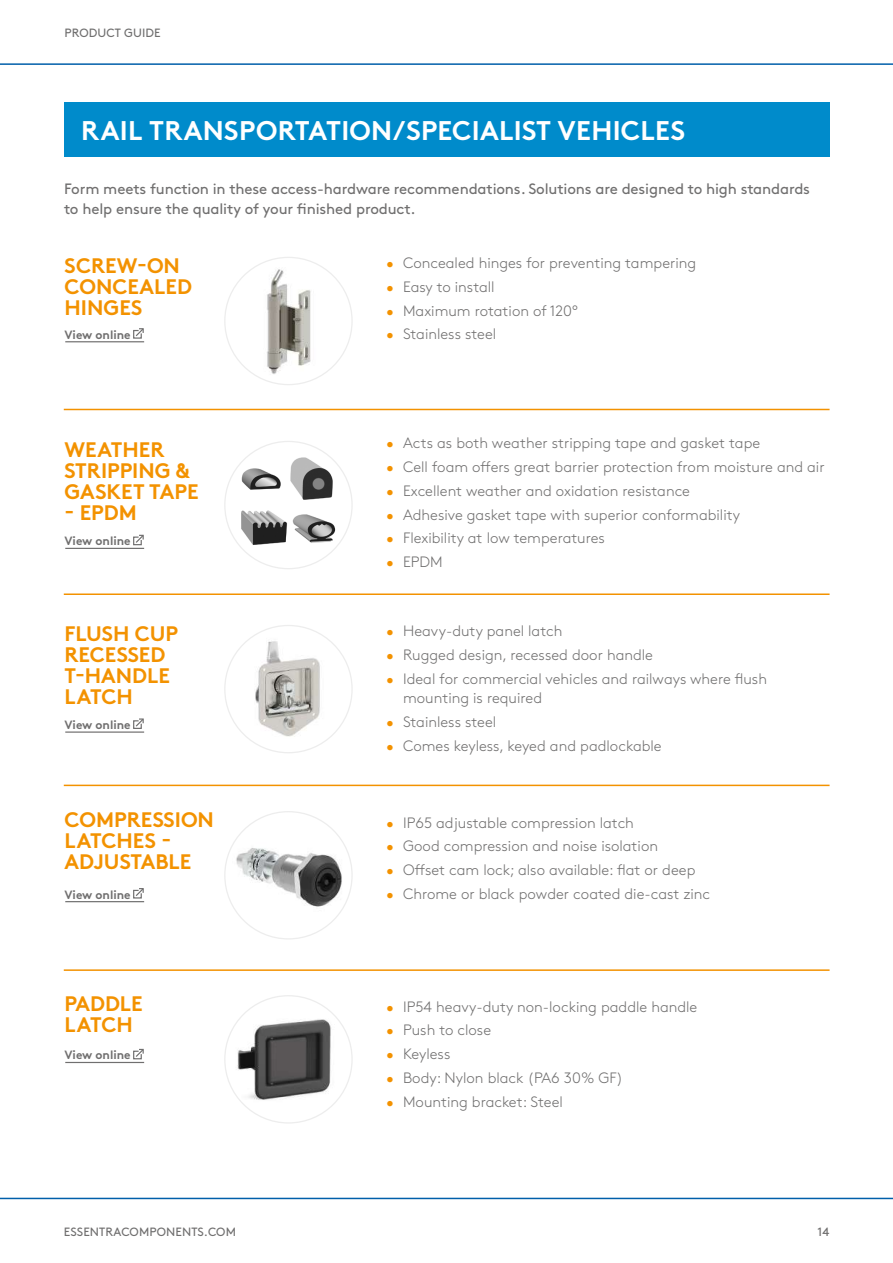
<style>
.page{position:relative;width:893px;height:1263px;background:#fff}
.page>*{position:absolute;margin:0;border:0;box-sizing:border-box;transform-origin:0 0}
.t1{font:700 27px "Brown Pro";letter-spacing:.01em;color:#fff}
.t2{font:700 21px/21px "Brown Pro";color:#f39200}
.t3{font:300 15px/19.5px "Brown Pro";color:#706f6f}
.t4{font:15px/19.5px "Brown Pro";letter-spacing:-.01em;color:#706f6f}
.t5{font:700 12px "Brown Pro";color:#706f6f}
.t6{font:12px "Brown Pro";letter-spacing:.01em;color:#706f6f}
.s1{color:#f39200}
</style>
<div class="page">
<hr style="left:0;top:1198px;width:893px;height:1px;background:#005faa">
<hr style="left:0;top:63px;width:893px;height:2px;background:#005faa">
<img style="left:234px;top:267px;width:108px;height:108px">
<img style="left:234px;top:452px;width:105px;height:106px">
<img style="left:237px;top:638px;width:100px;height:100px">
<img style="left:232px;top:819px;width:113px;height:112px">
<img style="left:225px;top:996px;width:127px;height:127px;border-radius:64px">
<div style="left:64px;top:102px;width:765px;height:55px;background:#008bcb"></div>
<svg style="left:133px;top:328px;width:11px;height:11px"></svg>
<hr style="left:65px;top:341px;width:79px;height:1px;background:#706f6f">
<svg style="left:133px;top:534px;width:11px;height:12px"></svg>
<hr style="left:65px;top:548px;width:79px;height:1px;background:#706f6f">
<svg style="left:133px;top:718px;width:11px;height:11px"></svg>
<hr style="left:65px;top:731px;width:79px;height:2px;background:#706f6f">
<svg style="left:133px;top:888px;width:11px;height:11px"></svg>
<hr style="left:65px;top:901px;width:79px;height:1px;background:#706f6f">
<svg style="left:133px;top:1048px;width:11px;height:12px"></svg>
<hr style="left:65px;top:1062px;width:79px;height:1px;background:#706f6f">
<hr style="left:64px;top:409px;width:766px;height:1px;background:#f39200">
<hr style="left:64px;top:785px;width:766px;height:1px;background:#f39200">
<hr style="left:64px;top:593px;width:766px;height:2px;background:#f39200">
<hr style="left:64px;top:969px;width:766px;height:2px;background:#f39200">
<p class="t6" style="left:65px;top:24px;width:98px">PRODUCT GUIDE</p>
<h1 class="t1" style="left:81px;top:108px;width:605px">RAIL TRANSPORTATION/SPECIALIST VEHICLES</h1>
<p class="t4" style="left:64px;top:178px;width:747px">Form meets function in these access-hardware recommendations. Solutions are designed to high standards to help ensure the quality of your finished product.</p>
<h2 class="t2" style="left:65px;top:252px;width:129px">SCREW-ON<br>CONCEALED<br>HINGES</h2>
<p class="t3" style="left:386px;top:252px;width:312px"><span class="s1">•</span> Concealed hinges for preventing tampering</p>
<p class="t3" style="left:386px;top:276px;width:110px"><span class="s1">•</span> Easy to install</p>
<p class="t3" style="left:386px;top:299px;width:193px"><span class="s1">•</span> Maximum rotation of 120°</p>
<p class="t5" style="left:64px;top:325px;width:68px">View online</p>
<p class="t3" style="left:386px;top:323px;width:112px"><span class="s1">•</span> Stainless steel</p>
<h2 class="t2" style="left:65px;top:436px;width:135px">WEATHER<br>STRIPPING &amp;<br>GASKET TAPE</h2>
<h2 class="t2" style="left:64px;top:499px;width:74px">- EPDM</h2>
<p class="t5" style="left:64px;top:531px;width:68px">View online</p>
<p class="t3" style="left:386px;top:432px;width:376px"><span class="s1">•</span> Acts as both weather stripping tape and gasket tape</p>
<p class="t3" style="left:386px;top:456px;width:440px"><span class="s1">•</span> Cell foam offers great barrier protection from moisture and air</p>
<p class="t3" style="left:386px;top:480px;width:305px"><span class="s1">•</span> Excellent weather and oxidation resistance</p>
<p class="t3" style="left:386px;top:504px;width:356px"><span class="s1">•</span> Adhesive gasket tape with superior conformability</p>
<p class="t3" style="left:386px;top:527px;width:220px"><span class="s1">•</span> Flexibility at low temperatures</p>
<p class="t3" style="left:386px;top:551px;width:58px"><span class="s1">•</span> EPDM</p>
<h2 class="t2" style="left:65px;top:620px;width:115px">FLUSH CUP<br>RECESSED<br>T-HANDLE<br>LATCH</h2>
<p class="t3" style="left:386px;top:620px;width:178px"><span class="s1">•</span> Heavy-duty panel latch</p>
<p class="t3" style="left:386px;top:644px;width:268px"><span class="s1">•</span> Rugged design, recessed door handle</p>
<p class="t3" style="left:403px;top:668px;width:365px;text-indent:-17px"><span class="s1">•</span> Ideal for commercial vehicles and railways where flush mounting is required</p>
<p class="t3" style="left:386px;top:711px;width:112px"><span class="s1">•</span> Stainless steel</p>
<p class="t3" style="left:386px;top:735px;width:277px"><span class="s1">•</span> Comes keyless, keyed and padlockable</p>
<p class="t5" style="left:64px;top:715px;width:68px">View online</p>
<h2 class="t2" style="left:65px;top:807px;width:151px">COMPRESSION<br>LATCHES -<br>ADJUSTABLE</h2>
<p class="t3" style="left:386px;top:811px;width:249px"><span class="s1">•</span> IP65 adjustable compression latch</p>
<p class="t3" style="left:386px;top:835px;width:274px"><span class="s1">•</span> Good compression and noise isolation</p>
<p class="t3" style="left:386px;top:859px;width:311px"><span class="s1">•</span> Offset cam lock; also available: flat or deep</p>
<p class="t5" style="left:64px;top:885px;width:68px">View online</p>
<p class="t3" style="left:386px;top:883px;width:326px"><span class="s1">•</span> Chrome or black powder coated die-cast zinc</p>
<h2 class="t2" style="left:65px;top:991px;width:80px">PADDLE<br>LATCH</h2>
<p class="t3" style="left:386px;top:996px;width:313px"><span class="s1">•</span> IP54 heavy-duty non-locking paddle handle</p>
<p class="t3" style="left:386px;top:1019px;width:107px"><span class="s1">•</span> Push to close</p>
<p class="t3" style="left:386px;top:1043px;width:66px"><span class="s1">•</span> Keyless</p>
<p class="t3" style="left:386px;top:1067px;width:239px"><span class="s1">•</span> Body: Nylon black (PA6 30% GF)</p>
<p class="t3" style="left:386px;top:1091px;width:178px"><span class="s1">•</span> Mounting bracket: Steel</p>
<p class="t5" style="left:64px;top:1045px;width:68px">View online</p>
<p class="t6" style="left:64px;top:1222px;width:174px">ESSENTRACOMPONENTS.COM</p>
<p class="t6" style="left:817px;top:1222px;width:13px">14</p>
</div>
